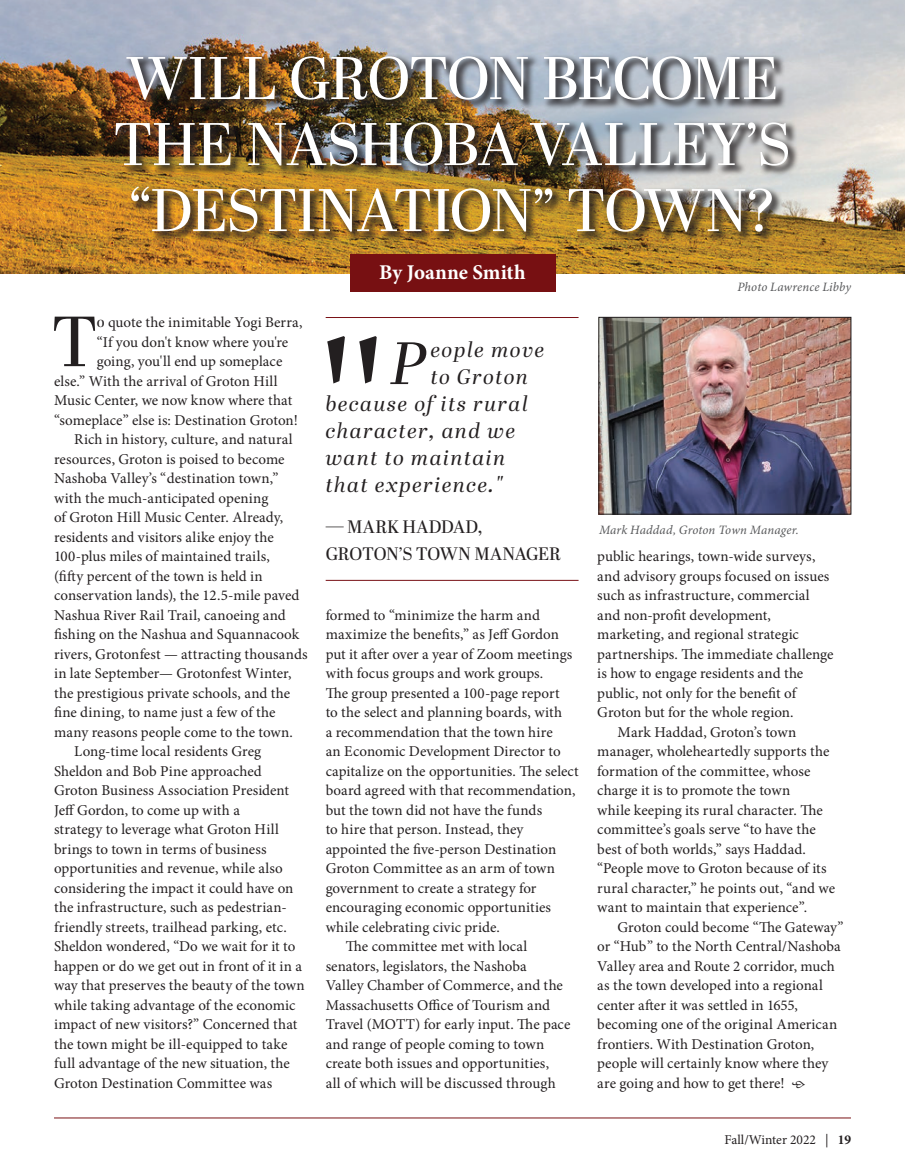
<style>
.page{position:relative;width:905px;height:1175px;background:#fff}
.page>*{position:absolute;margin:0;border:0;box-sizing:border-box;transform-origin:0 0}
.TOC_Titles{font:70.65px "Abril Display";color:#231f20}
.TOC_Titles-2{font:60px/66px "Abril Display";letter-spacing:-.02em;color:#fff}
.TOC_Titles-3{font:italic 59.55px "Abril Display";color:#231f20}
.TOC_Titles-4{font:italic 21px "Abril Display";letter-spacing:.075em;color:#231f20}
.TOC_Titles-5{font:700 21px "Minion Pro";letter-spacing:-.005em;color:#fff}
.TOC_Titles-6{font:18px/27px "Abril Display";color:#231f20}
.TOC_Titles-7{font:15px/19.5px "Minion Pro";color:#231f20}
.t1{font:13.5px "Minion Pro";color:#231f20}
.TOC_Titles-8{font:italic 12.75px "Minion Pro";letter-spacing:.01em;color:#57585a}
.s1{font-family:"Abril Display"}
.s2{font-weight:700}
</style>
<div class="page">
<img style="left:0;top:0;width:904px;height:273px">
<div style="left:113px;top:54px;width:686px;height:190px;background:#231f20;opacity:.75"></div>
<div style="left:350px;top:254px;width:205px;height:38px;background:#771012"></div>
<hr style="left:54px;top:1117px;width:796px;height:1px;background:#791115">
<svg style="left:327px;top:336px;width:50px;height:47px"></svg>
<hr style="left:326px;top:580px;width:252px;height:1px;background:#791116">
<hr style="left:326px;top:317px;width:252px;height:1px;background:#791116">
<img style="left:600px;top:319px;width:249px;height:193px">
<div style="left:598px;top:317px;width:253px;height:197px;border:1px solid #231f20"></div>
<p class="TOC_Titles-2" style="left:114px;top:49px;width:678px">WILL GROTON BECOME<br>THE NASHOBA VALLEY’S “DESTINATION” TOWN?</p>
<p class="TOC_Titles-5" style="left:379px;top:258px;width:148px">By Joanne Smith</p>
<p class="TOC_Titles-8" style="left:737px;top:278px;width:115px">Photo Lawrence Libby</p>
<p class="TOC_Titles" style="left:52px;top:293px;width:46px">T</p>
<p class="TOC_Titles-7" style="left:97px;top:313px;width:207px"><span class="s1">o</span> quote the inimitable Yogi Berra,</p>
<p class="TOC_Titles-7" style="left:97px;top:332px;width:193px">“If you don't know where you're</p>
<p class="TOC_Titles-7" style="left:97px;top:352px;width:187px">going, you'll end up someplace</p>
<p class="TOC_Titles-7" style="left:54px;top:371px;width:225px">else.” With the arrival of Groton Hill</p>
<p class="TOC_Titles-7" style="left:54px;top:391px;width:240px">Music Center, we now know where that</p>
<p class="TOC_Titles-7" style="left:54px;top:410px;width:245px">“someplace” else is: Destination Groton!</p>
<p class="TOC_Titles-7" style="left:54px;top:430px;width:255px;text-indent:20px">Rich in history, culture, and natural resources, Groton is poised to become Nashoba Valley’s “destination town,” with the much-anticipated opening<br>of Groton Hill Music Center. Already, residents and visitors alike enjoy the 100-plus miles of maintained trails,<br>(fifty percent of the town is held in conservation lands), the 12.5-mile paved Nashua River Rail Trail, canoeing and fishing on the Nashua and Squannacook rivers, Grotonfest — attracting thousands in late September— Grotonfest Winter, the prestigious private schools, and the fine dining, to name just a few of the many reasons people come to the town.</p>
<p class="TOC_Titles-7" style="left:54px;top:742px;width:252px;text-indent:20px">Long-time local residents Greg Sheldon and Bob Pine approached Groton Business Association President Jeff Gordon, to come up with a<br>strategy to leverage what Groton Hill brings to town in terms of business opportunities and revenue, while also considering the impact it could have on the infrastructure, such as pedestrian&shy;friendly streets, trailhead parking, etc.<br>Sheldon wondered, “Do we wait for it to happen or do we get out in front of it in a way that preserves the beauty of the town while taking advantage of the economic impact of new visitors?” Concerned that the town might be ill-equipped to take full advantage of the new situation, the Groton Destination Committee was</p>
<p class="TOC_Titles-3" style="left:390px;top:321px;width:37px">P</p>
<p class="TOC_Titles-4" style="left:431px;top:335px;width:115px">eople move</p>
<p class="TOC_Titles-4" style="left:431px;top:362px;width:99px">to Groton</p>
<p class="TOC_Titles-4" style="left:326px;top:389px;width:204px">because of its rural</p>
<p class="TOC_Titles-4" style="left:326px;top:416px;width:191px">character, and we</p>
<p class="TOC_Titles-4" style="left:326px;top:443px;width:181px">want to maintain</p>
<p class="TOC_Titles-4" style="left:326px;top:470px;width:179px">that experience."</p>
<p class="TOC_Titles-6" style="left:326px;top:514px;width:237px">— MARK HADDAD,<br>GROTON’S TOWN MANAGER</p>
<p class="TOC_Titles-8" style="left:599px;top:521px;width:201px">Mark Haddad, Groton Town Manager.</p>
<p class="TOC_Titles-7" style="left:597px;top:547px;width:238px">public hearings, town-wide surveys, and advisory groups focused on issues such as infrastructure, commercial and non-profit development, marketing, and regional strategic partnerships. The immediate challenge is how to engage residents and the public, not only for the benefit of Groton but for the whole region.</p>
<p class="TOC_Titles-7" style="left:597px;top:722px;width:239px;text-indent:20px">Mark Haddad, Groton’s town manager, wholeheartedly supports the formation of the committee, whose charge it is to promote the town<br>while keeping its rural character. The committee’s goals serve “to have the best of both worlds,” says Haddad. “People move to Groton because of its rural character,” he points out, “and we want to maintain that experience”.</p>
<p class="TOC_Titles-7" style="left:597px;top:917px;width:247px;text-indent:20px">Groton could become “The Gateway” or “Hub” to the North Central/Nashoba Valley area and Route 2 corridor, much as the town developed into a regional center after it was settled in 1655, becoming one of the original American frontiers. With Destination Groton, people will certainly know where they are going and how to get there! •</p>
<p class="TOC_Titles-7" style="left:325px;top:605px;width:254px">formed to “minimize the harm and maximize the benefits,” as Jeff Gordon put it after over a year of Zoom meetings with focus groups and work groups.<br>The group presented a 100-page report<br>to the select and planning boards, with<br>a recommendation that the town hire<br>an Economic Development Director to capitalize on the opportunities. The select board agreed with that recommendation, but the town did not have the funds<br>to hire that person. Instead, they appointed the five-person Destination Groton Committee as an arm of town government to create a strategy for encouraging economic opportunities while celebrating civic pride.</p>
<p class="TOC_Titles-7" style="left:325px;top:937px;width:246px;text-indent:20px">The committee met with local senators, legislators, the Nashoba<br>Valley Chamber of Commerce, and the Massachusetts Office of Tourism and Travel (MOTT) for early input. The pace and range of people coming to town create both issues and opportunities,<br>all of which will be discussed through</p>
<p class="t1" style="left:724px;top:1130px;width:128px">Fall/Winter 2022 | <span class="s2">19</span></p>
</div>
